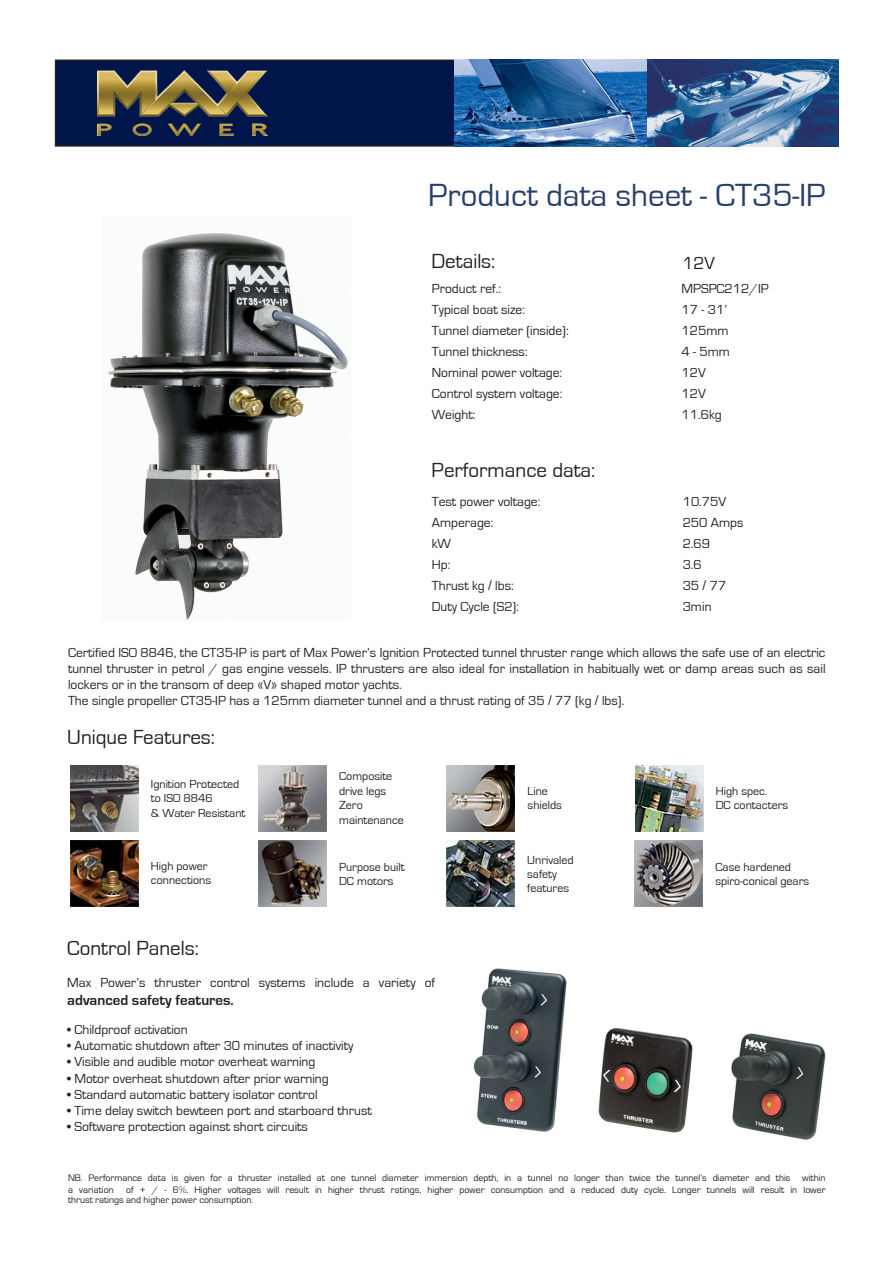
<style>
.page{position:relative;width:893px;height:1263px;background:#fff}
.page>*{position:absolute;margin:0;border:0;box-sizing:border-box;transform-origin:0 0}
.t1{font:33px "Eurostile";color:#263e6b}
.t2{font:21px "Eurostile";color:#231f20}
.t3{font:18px "Eurostile";color:#231f20}
.t4{font:700 15px "Eurostile";color:#231f20}
.t5{font:13.5px/21px "Eurostile";color:#231f20}
.t6{font:12px/14.4px "Eurostile";color:#231f20}
.t7{font:9.75px/11.7px "Eurostile";color:#231f20}
.s1{font-family:"Arial"}
</style>
<div class="page">
<div style="left:56px;top:60px;width:399px;height:86px;background:#001549"></div>
<div style="left:55px;top:60px;width:401px;height:87px;border:2px solid #231f20"></div>
<img style="left:455px;top:60px;width:383px;height:87px">
<img style="left:258px;top:840px;width:68px;height:66px">
<img style="left:635px;top:840px;width:68px;height:66px">
<img style="left:446px;top:840px;width:68px;height:66px">
<img style="left:473px;top:968px;width:94px;height:163px">
<img style="left:599px;top:1028px;width:93px;height:104px">
<img style="left:732px;top:1033px;width:93px;height:106px">
<img style="left:97px;top:71px;width:170px;height:64px">
<img style="left:258px;top:765px;width:68px;height:67px">
<img style="left:447px;top:765px;width:68px;height:67px">
<img style="left:635px;top:765px;width:68px;height:67px">
<img style="left:70px;top:840px;width:68px;height:66px">
<img style="left:70px;top:765px;width:68px;height:67px">
<img style="left:108px;top:233px;width:240px;height:387px">
<h1 class="t1" style="left:428px;top:178px;width:399px">Product data sheet - CT35-IP</h1>
<h2 class="t2" style="left:432px;top:250px;width:65px">Details:</h2>
<h3 class="t3" style="left:682px;top:253px;width:34px">12V</h3>
<p class="t5" style="left:432px;top:279px;width:138px">Product ref.:<br>Typical boat size:<br>Tunnel diameter (inside):<br>Tunnel thickness:<br>Nominal power voltage:<br>Control system voltage:<br>Weight:</p>
<p class="t5" style="left:682px;top:279px;width:89px">MPSPC212/IP<br>17 - 31’<br>125mm<br>4 - 5mm<br>12V<br>12V<br>11.6kg</p>
<h2 class="t2" style="left:432px;top:459px;width:165px">Performance data:</h2>
<p class="t5" style="left:432px;top:491px;width:110px">Test power voltage:<br>Amperage:<br>kW<br>Hp:<br>Thrust kg <span class="s1">/</span> lbs:<br>Duty Cycle (S2):</p>
<p class="t5" style="left:683px;top:491px;width:62px">10.75V<br>250 Amps<br>2.69<br>3.6<br>35 <span class="s1">/</span> 77<br>3min</p>
<p class="t5" style="left:68px;top:644px;width:759px;line-height:16.2px">Certified ISO 8846, the CT35-IP is part of Max Power’s Ignition Protected tunnel thruster range which allows the safe use of an electric tunnel thruster in petrol / gas engine vessels. IP thrusters are also ideal for installation in habitually wet or damp areas such as sail lockers or in the transom of deep «V» shaped motor yachts.<br>The single propeller CT35-IP has a 125mm diameter tunnel and a thrust rating of 35 <span class="s1">/</span> 77 (kg <span class="s1">/</span> lbs).</p>
<h2 class="t2" style="left:67px;top:726px;width:149px">Unique Features:</h2>
<p class="t6" style="left:151px;top:777px;width:96px">Ignition Protected to ISO 8846<br>&amp; Water Resistant</p>
<p class="t6" style="left:151px;top:859px;width:62px">High power connections</p>
<h2 class="t2" style="left:67px;top:937px;width:133px">Control Panels:</h2>
<p class="t6" style="left:339px;top:769px;width:66px">Composite drive legs<br>Zero maintenance</p>
<p class="t6" style="left:528px;top:784px;width:36px">Line shields</p>
<p class="t6" style="left:716px;top:784px;width:74px">High spec.<br>DC contacters</p>
<p class="t6" style="left:527px;top:852px;width:48px">Unrivaled safety features</p>
<p class="t6" style="left:339px;top:860px;width:67px">Purpose built<br>DC motors</p>
<p class="t6" style="left:715px;top:860px;width:95px">Case hardened spiro-conical gears</p>
<p class="t5" style="left:67px;top:972px;width:369px">Max Power’s thruster control systems include a variety of</p>
<p class="t4" style="left:67px;top:991px;width:168px">advanced safety features.</p>
<p class="t5" style="left:67px;top:1019px;width:122px">• Childproof activation</p>
<p class="t5" style="left:67px;top:1035px;width:288px">• Automatic shutdown after 30 minutes of inactivity</p>
<p class="t5" style="left:67px;top:1052px;width:250px">• Visible and audible motor overheat warning</p>
<p class="t5" style="left:67px;top:1068px;width:263px">• Motor overheat shutdown after prior warning</p>
<p class="t5" style="left:67px;top:1084px;width:252px">• Standard automatic battery isolator control</p>
<p class="t5" style="left:67px;top:1100px;width:306px">• Time delay switch bewteen port and starboard thrust</p>
<p class="t5" style="left:67px;top:1116px;width:242px">• Software protection against short circuits</p>
<p class="t7" style="left:68px;top:1172px;width:759px">NB. Performance data is given for a thruster installed at one tunnel diameter immersion depth, in a tunnel no longer than twice the tunnel’s diameter and this within a variation</p>
<p class="t7" style="left:68px;top:1184px;width:759px;line-height:10.8px;text-indent:58px">of + / - 6%. Higher voltages will result in higher thrust ratings, higher power consumption and a reduced duty cycle. Longer tunnels will result in lower thrust ratings and higher power consumption.</p>
</div>
